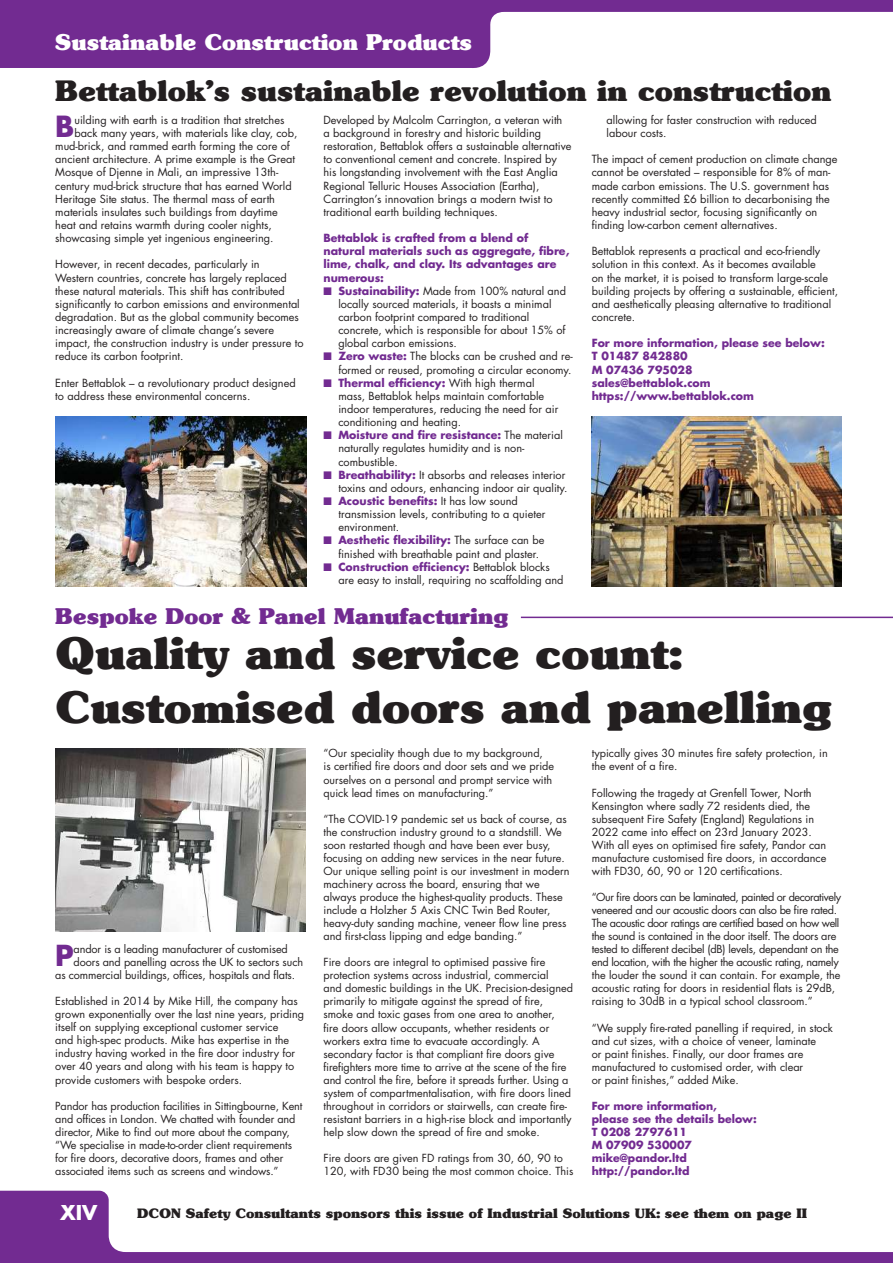
<style>
.page{position:relative;width:893px;height:1263px;background:#fff}
.page>*{position:absolute;margin:0;border:0;box-sizing:border-box;transform-origin:0 0}
.t1{font:900 45px/54px "Subway";color:#231f20}
.t2{font:900 29.25px "Subway";color:#231f20}
.t3{font:700 28.35px "Futura Std";color:#722b91}
.t4{font:700 28.2px "Futura Std";color:#722b91}
.t5{font:900 22.5px "Subway";color:#fff}
.t6{font:900 22.5px "Subway";color:#722b91}
.t7{font:700 19.95px "Futura Std";color:#fff}
.t8{font:900 13.5px "Subway";color:#231f20}
.t9{font:10.95px/13.2px "Futura Std";color:#231f20}
.t10{font:700 10.95px/13.2px "Futura Std";color:#722b91}
.t11{font:10.8px/13px "Futura Std";color:#231f20}
.t12{font:10.8px/13px "Futura Std";letter-spacing:-.02em;color:#231f20}
.t13{font:700 10.8px/13px "Futura Std";color:#722b91}
.s1{color:#722b91}
.s2{font-weight:700;color:#722b91}
</style>
<div class="page">
<svg style="left:0;top:1191px;width:893px;height:72px"></svg>
<svg style="left:0;top:0;width:893px;height:68px;fill:#722b91"></svg>
<img style="left:55px;top:748px;width:250px;height:183px">
<hr style="left:521px;top:617px;width:372px;height:1px;background:#722b91">
<img style="left:55px;top:417px;width:251px;height:170px">
<img style="left:592px;top:417px;width:250px;height:170px">
<h3 class="t5" style="left:55px;top:30px;width:418px">Sustainable Construction Products</h3>
<h2 class="t2" style="left:55px;top:74px;width:778px">Bettablok’s sustainable revolution in construction</h2>
<h3 class="t3" style="left:55px;top:107px;width:21px">B</h3>
<p class="t9" style="left:74px;top:113px;width:211px">uilding with earth is a tradition that stretches</p>
<p class="t9" style="left:74px;top:126px;width:224px">back many years, with materials like clay, cob,</p>
<p class="t9" style="left:55px;top:140px;width:236px">mud-brick, and rammed earth forming the core of</p>
<p class="t9" style="left:55px;top:153px;width:241px">ancient architecture. A prime example is the Great</p>
<p class="t9" style="left:55px;top:166px;width:225px">Mosque of Djenne in Mali, an impressive 13th-</p>
<p class="t9" style="left:55px;top:179px;width:238px">century mud-brick structure that has earned World</p>
<p class="t9" style="left:55px;top:192px;width:221px">Heritage Site status. The thermal mass of earth</p>
<p class="t9" style="left:55px;top:205px;width:224px">materials insulates such buildings from daytime</p>
<p class="t9" style="left:55px;top:218px;width:218px">heat and retains warmth during cooler nights,</p>
<p class="t9" style="left:55px;top:232px;width:220px">showcasing simple yet ingenious engineering.</p>
<p class="t9" style="left:55px;top:258px;width:250px">However, in recent decades, particularly in<br>Western countries, concrete has largely replaced these natural materials. This shift has contributed significantly to carbon emissions and environmental degradation. But as the global community becomes increasingly aware of climate change’s severe impact, the construction industry is under pressure to reduce its carbon footprint.</p>
<p class="t9" style="left:55px;top:376px;width:242px">Enter Bettablok – a revolutionary product designed to address these environmental concerns.</p>
<p class="t9" style="left:323px;top:113px;width:249px">Developed by Malcolm Carrington, a veteran with a background in forestry and historic building restoration, Bettablok offers a sustainable alternative to conventional cement and concrete. Inspired by his longstanding involvement with the East Anglia Regional Telluric Houses Association (Eartha), Carrington’s innovation brings a modern twist to traditional earth building techniques.</p>
<p class="t10" style="left:323px;top:231px;width:247px">Bettablok is crafted from a blend of natural materials such as aggregate, fibre, lime, chalk, and clay. Its advantages are numerous:</p>
<p class="t9" style="left:338px;top:284px;width:229px;text-indent:-15px"><span class="s1">■</span> <span class="s2">Sustainability:</span> Made from 100% natural and locally sourced materials, it boasts a minimal carbon footprint compared to traditional concrete, which is responsible for about 15% of global carbon emissions.</p>
<p class="t9" style="left:323px;top:350px;width:251px;text-align:right"><span class="s1">■</span> <span class="s2">Zero waste:</span> The blocks can be crushed and re&shy;formed or reused, promoting a circular economy.</p>
<p class="t9" style="left:338px;top:376px;width:221px;text-indent:-15px"><span class="s1">■</span> <span class="s2">Thermal efficiency:</span> With high thermal mass, Bettablok helps maintain comfortable indoor temperatures, reducing the need for air conditioning and heating.</p>
<p class="t9" style="left:338px;top:429px;width:226px;text-indent:-15px"><span class="s1">■</span> <span class="s2">Moisture and fire resistance:</span> The material naturally regulates humidity and is non&shy;combustible.</p>
<p class="t9" style="left:323px;top:468px;width:245px;text-align:right"><span class="s1">■</span> <span class="s2">Breathability:</span> It absorbs and releases interior toxins and odours, enhancing indoor air quality.</p>
<p class="t9" style="left:338px;top:494px;width:209px;text-indent:-15px"><span class="s1">■</span> <span class="s2">Acoustic benefits:</span> It has low sound transmission levels, contributing to a quieter environment.</p>
<p class="t9" style="left:338px;top:534px;width:208px;text-indent:-15px"><span class="s1">■</span> <span class="s2">Aesthetic flexibility:</span> The surface can be finished with breathable paint and plaster.</p>
<p class="t9" style="left:338px;top:560px;width:227px;text-indent:-15px"><span class="s1">■</span> <span class="s2">Construction efficiency:</span> Bettablok blocks are easy to install, requiring no scaffolding and</p>
<h3 class="t6" style="left:55px;top:604px;width:455px">Bespoke Door &amp; Panel Manufacturing</h3>
<p class="t9" style="left:607px;top:113px;width:212px">allowing for faster construction with reduced labour costs.</p>
<p class="t9" style="left:592px;top:153px;width:247px">The impact of cement production on climate change cannot be overstated – responsible for 8% of man&shy;made carbon emissions. The U.S. government has recently committed £6 billion to decarbonising the heavy industrial sector, focusing significantly on finding low-carbon cement alternatives.</p>
<p class="t9" style="left:592px;top:245px;width:248px">Bettablok represents a practical and eco-friendly solution in this context. As it becomes available<br>on the market, it is poised to transform large-scale building projects by offering a sustainable, efficient, and aesthetically pleasing alternative to traditional concrete.</p>
<p class="t10" style="left:592px;top:336px;width:234px">For more information, please see below:<br>T 01487 842880<br>M 07436 795028<br>sales@bettablok.com https://www.bettablok.com</p>
<h1 class="t1" style="left:55px;top:626px;width:778px">Quality and service count:<br>Customised doors and panelling</h1>
<h3 class="t4" style="left:55px;top:937px;width:20px">P</h3>
<p class="t11" style="left:74px;top:943px;width:216px">andor is a leading manufacturer of customised</p>
<p class="t11" style="left:74px;top:956px;width:231px">doors and panelling across the UK to sectors such</p>
<p class="t11" style="left:55px;top:969px;width:241px">as commercial buildings, offices, hospitals and flats.</p>
<p class="t11" style="left:55px;top:995px;width:250px">Established in 2014 by Mike Hill, the company has grown exponentially over the last nine years, priding itself on supplying exceptional customer service<br>and high-spec products. Mike has expertise in the industry having worked in the fire door industry for over 40 years and along with his team is happy to provide customers with bespoke orders.</p>
<p class="t11" style="left:55px;top:1099px;width:249px">Pandor has production facilities in Sittingbourne, Kent and offices in London. We chatted with founder and director, Mike to find out more about the company, “We specialise in made-to-order client requirements for fire doors, decorative doors, frames and other associated items such as screens and windows.”</p>
<p class="t11" style="left:323px;top:747px;width:232px">“Our speciality though due to my background,<br>is certified fire doors and door sets and we pride ourselves on a personal and prompt service with quick lead times on manufacturing.”</p>
<p class="t11" style="left:323px;top:812px;width:247px">“The COVID-19 pandemic set us back of course, as the construction industry ground to a standstill. We soon restarted though and have been ever busy, focusing on adding new services in the near future.<br>Our unique selling point is our investment in modern machinery across the board, ensuring that we always produce the highest-quality products. These include a Holzher 5 Axis CNC Twin Bed Router, heavy-duty sanding machine, veneer flow line press and first-class lipping and edge banding.”</p>
<p class="t11" style="left:323px;top:956px;width:251px">Fire doors are integral to optimised passive fire protection systems across industrial, commercial<br>and domestic buildings in the UK. Precision-designed primarily to mitigate against the spread of fire, smoke and toxic gases from one area to another,<br>fire doors allow occupants, whether residents or workers extra time to evacuate accordingly. A secondary factor is that compliant fire doors give firefighters more time to arrive at the scene of the fire and control the fire, before it spreads further. Using a system of compartmentalisation, with fire doors lined throughout in corridors or stairwells, can create fire&shy;resistant barriers in a high-rise block and importantly help slow down the spread of fire and smoke.</p>
<p class="t11" style="left:323px;top:1151px;width:251px">Fire doors are given FD ratings from 30, 60, 90 to<br>120, with FD30 being the most common choice. This</p>
<p class="t11" style="left:592px;top:747px;width:237px">typically gives 30 minutes fire safety protection, in the event of a fire.</p>
<p class="t11" style="left:592px;top:786px;width:236px">Following the tragedy at Grenfell Tower, North Kensington where sadly 72 residents died, the subsequent Fire Safety (England) Regulations in 2022 came into effect on 23rd January 2023.<br>With all eyes on optimised fire safety, Pandor can manufacture customised fire doors, in accordance with FD30, 60, 90 or 120 certifications.</p>
<p class="t12" style="left:592px;top:890px;width:251px">“Our fire doors can be laminated, painted or decoratively veneered and our acoustic doors can also be fire rated.<br>The acoustic door ratings are certified based on how well the sound is contained in the door itself. The doors are tested to different decibel (dB) levels, dependant on the end location, with the higher the acoustic rating, namely the louder the sound it can contain. For example, the acoustic rating for doors in residential flats is 29dB, raising to 30dB in a typical school classroom.”</p>
<p class="t11" style="left:592px;top:1021px;width:243px">“We supply fire-rated panelling if required, in stock and cut sizes, with a choice of veneer, laminate<br>or paint finishes. Finally, our door frames are manufactured to customised order, with clear<br>or paint finishes,” added Mike.</p>
<p class="t13" style="left:592px;top:1099px;width:167px">For more information,<br>please see the details below:<br>T 0208 2797611<br>M 07909 530007 mike@pandor.ltd http://pandor.ltd</p>
<h3 class="t7" style="left:60px;top:1199px;width:39px">XIV</h3>
<p class="t8" style="left:137px;top:1206px;width:671px">DCON Safety Consultants sponsors this issue of Industrial Solutions UK: see them on page II</p>
</div>
